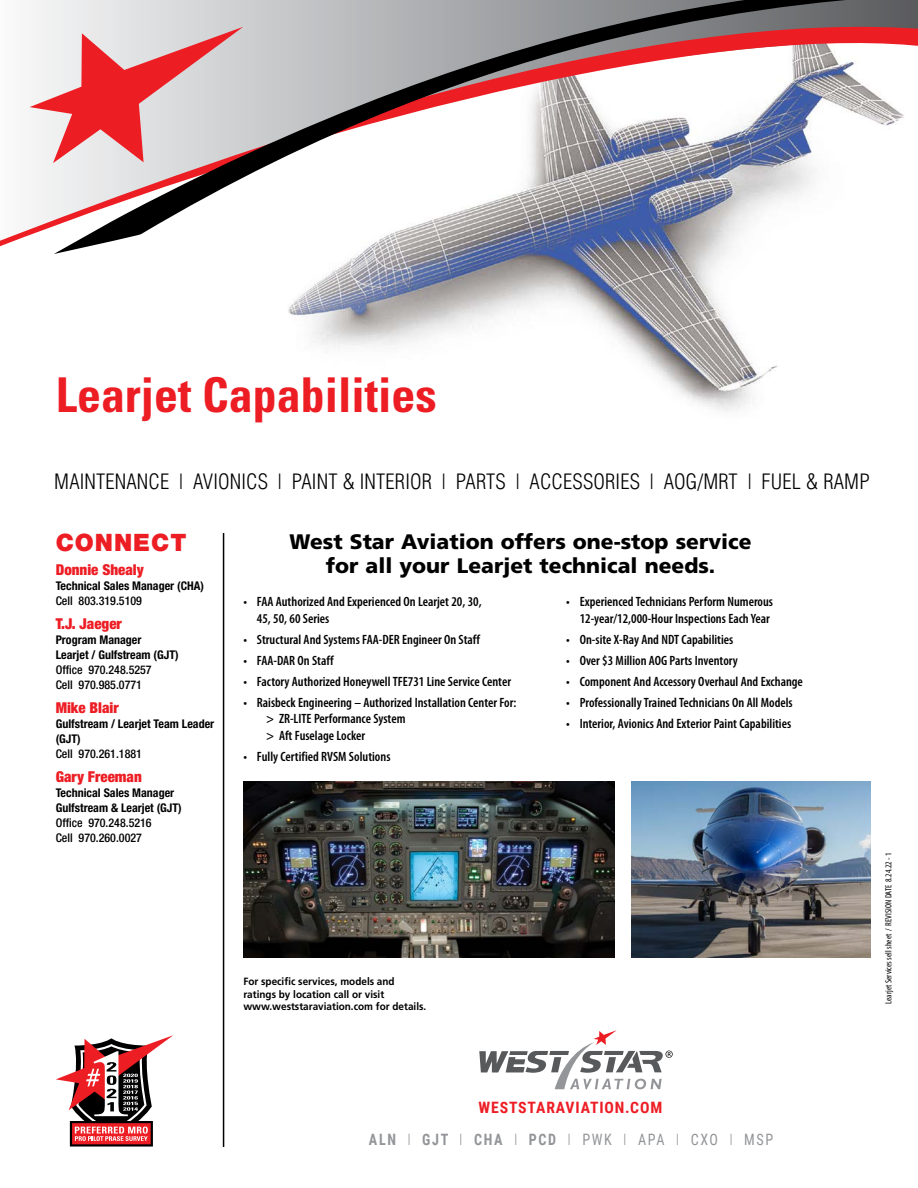
<style>
.page{position:relative;width:918px;height:1188px;background:#fff}
.page>*{position:absolute;margin:0;border:0;box-sizing:border-box;transform-origin:0 0}
.t1{font:700 condensed 48px "Univers";color:#ed1d24}
.t2{font:900 24px "Helvetica Neue";letter-spacing:.04em;color:#ed1d24}
.t3{font:900 21px/24px "Frutiger";color:#000;text-align:center}
.t4{font:300 condensed 20.7px "Helvetica";letter-spacing:.005em;color:#000}
.t5{font:700 15.75px "Roboto Condensed";letter-spacing:.115em;color:#939598;scale:.9 1}
.t6{font:700 15.75px "Roboto Condensed";letter-spacing:.055em;color:#ed1d24}
.t7{font:900 condensed 15px "Helvetica Neue";color:#ed1d24}
.t8{font:600 condensed 13.5px/16.5px "Myriad Pro";color:#000}
.t9{font:700 condensed 12px/15px "Helvetica Neue";color:#000}
.t10{font:500 condensed 12px/15px "Helvetica Neue";color:#000}
.t11{font:700 10.5px/12.6px "Frutiger";color:#000;scale:.95 1}
.t12{font:condensed 9px "Myriad Pro";color:#000}
.s1{font-weight:300}
.s2{font-weight:400}
</style>
<div class="page">
<hr style="left:223px;top:533px;width:1px;height:614px;background:#000">
<img style="left:243px;top:782px;width:372px;height:175px">
<img style="left:632px;top:782px;width:239px;height:175px">
<svg style="left:479px;top:1030px;width:194px;height:59px"></svg>
<svg style="left:56px;top:1035px;width:117px;height:112px"></svg>
<img style="left:557px;top:254px;width:221px;height:157px">
<svg style="left:288px;top:254px;width:269px;height:95px"></svg>
<svg style="left:0;top:5px;width:54px;height:242px"></svg>
<svg style="left:54px;top:0;width:864px;height:254px"></svg>
<svg style="left:30px;top:27px;width:213px;height:136px;background:#e3a6a9"></svg>
<h1 class="t1" style="left:56px;top:366px;width:383px">Learjet Capabilities</h1>
<h3 class="t4" style="left:54px;top:469px;width:817px">MAINTENANCE | AVIONICS | PAINT &amp; INTERIOR | PARTS | ACCESSORIES | AOG/MRT | FUEL &amp; RAMP</h3>
<h2 class="t2" style="left:56px;top:529px;width:132px">CONNECT</h2>
<p class="t7" style="left:56px;top:561px;width:90px">Donnie Shealy</p>
<p class="t9" style="left:56px;top:579px;width:150px">Technical Sales Manager (CHA)</p>
<p class="t10" style="left:56px;top:594px;width:88px">Cell 803.319.5109</p>
<p class="t7" style="left:56px;top:615px;width:68px">T.J. Jaeger</p>
<p class="t9" style="left:56px;top:633px;width:124px">Program Manager<br>Learjet / Gulfstream (GJT)</p>
<p class="t10" style="left:56px;top:663px;width:98px">Office 970.248.5257<br>Cell 970.985.0771</p>
<p class="t7" style="left:56px;top:699px;width:64px">Mike Blair</p>
<p class="t9" style="left:56px;top:717px;width:160px">Gulfstream / Learjet Team Leader (GJT)</p>
<p class="t10" style="left:56px;top:747px;width:88px">Cell 970.261.1881</p>
<p class="t7" style="left:56px;top:768px;width:88px">Gary Freeman</p>
<p class="t9" style="left:56px;top:786px;width:128px">Technical Sales Manager<br>Gulfstream &amp; Learjet (GJT)</p>
<p class="t10" style="left:56px;top:816px;width:98px">Office 970.248.5216<br>Cell 970.260.0027</p>
<h3 class="t3" style="left:289px;top:530px;width:464px">West Star Aviation offers one-stop service for all your Learjet technical needs.</h3>
<p class="t8" style="left:257px;top:593px;width:226px;text-indent:-14px">• FAA Authorized And Experienced On Learjet 20, 30,<br>45, 50, 60 Series</p>
<p class="t8" style="left:243px;top:631px;width:238px">• Structural And Systems FAA-DER Engineer On Staff</p>
<p class="t8" style="left:243px;top:652px;width:92px">• FAA-DAR On Staff</p>
<p class="t8" style="left:243px;top:673px;width:269px">• Factory Authorized Honeywell TFE731 Line Service Center</p>
<p class="t8" style="left:266px;top:694px;width:252px;text-indent:-23px">• Raisbeck Engineering – Authorized Installation Center For: &gt; ZR-LITE Performance System<br>&gt; Aft Fuselage Locker</p>
<p class="t8" style="left:243px;top:748px;width:149px">• Fully Certified RVSM Solutions</p>
<p class="t8" style="left:566px;top:593px;width:208px;text-align:right">• Experienced Technicians Perform Numerous<br>12-year/12,000-Hour Inspections Each Year</p>
<p class="t8" style="left:566px;top:631px;width:169px">• On-site X-Ray And NDT Capabilities</p>
<p class="t8" style="left:566px;top:652px;width:173px">• Over $3 Million AOG Parts Inventory</p>
<p class="t8" style="left:566px;top:673px;width:238px">• Component And Accessory Overhaul And Exchange</p>
<p class="t8" style="left:566px;top:694px;width:228px">• Professionally Trained Technicians On All Models</p>
<p class="t8" style="left:566px;top:715px;width:227px">• Interior, Avionics And Exterior Paint Capabilities</p>
<p class="t11" style="left:243px;top:975px;width:194px">For specific services, models and ratings by location call or visit www.weststaraviation.com for details.</p>
<p class="t12" style="left:883px;top:1004px;width:153px;rotate:-90deg">Learjet Services sell sheet / REVISION DATE 8.24.22 - 1</p>
<p class="t6" style="left:479px;top:1096px;width:185px">WESTSTARAVIATION.COM</p>
<p class="t5" style="left:369px;top:1128px;width:451px">ALN <span class="s1">I</span> GJT <span class="s1">I</span> CHA <span class="s1">I</span> PCD <span class="s1">I</span> <span class="s2">PWK</span> <span class="s1">I</span> <span class="s2">APA</span> <span class="s1">I</span> <span class="s2">CXO</span> <span class="s1">I</span> <span class="s2">MSP</span></p>
</div>
